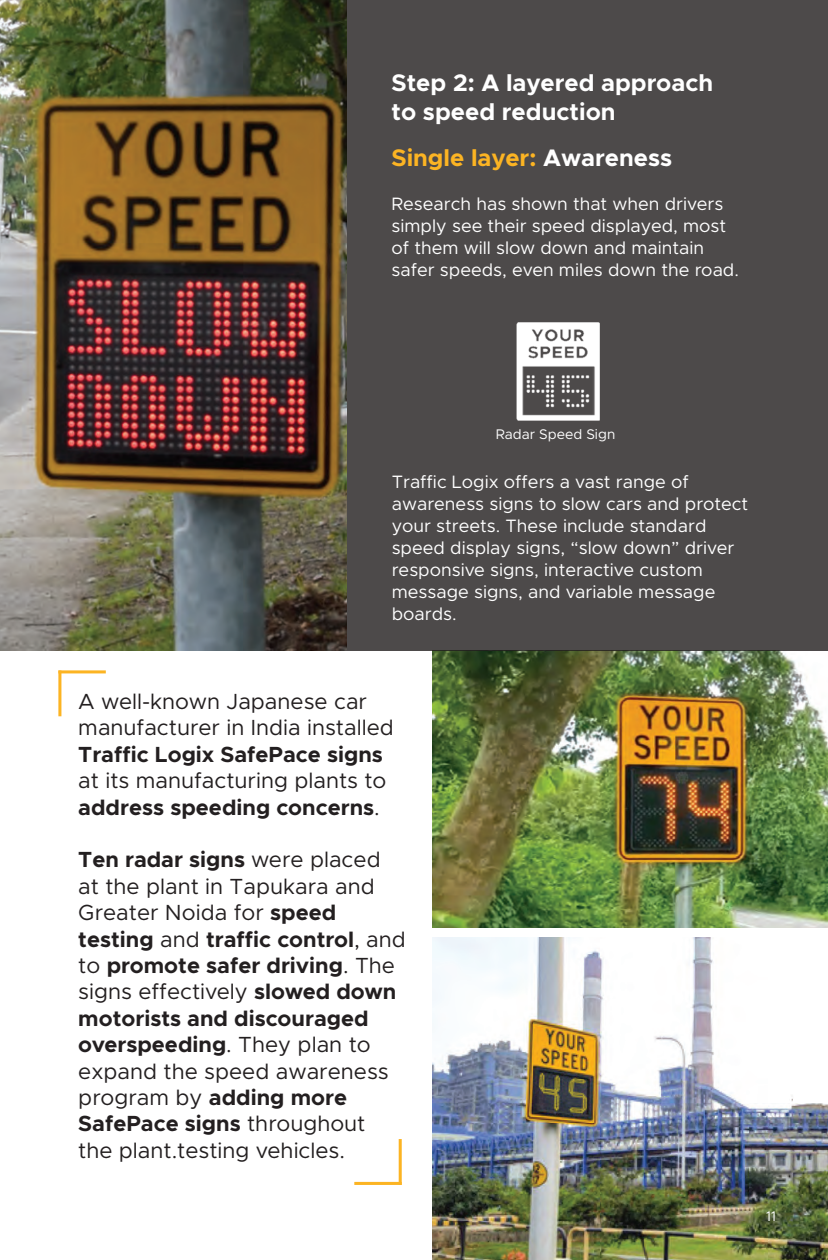
<style>
.page{position:relative;width:828px;height:1260px;background:#fff}
.page>*{position:absolute;margin:0;border:0;box-sizing:border-box;transform-origin:0 0}
.t1{font:700 24px/28.8px "Metropolis";color:#fff}
.t2{font:700 24px "Metropolis";color:#fcb423}
.t3{font:22px/26.4px "Metropolis";color:#231f20}
.t4{font:700 22px "Metropolis";color:#231f20}
.t5{font:18px/22px "Metropolis";color:#fff}
.t6{font:14px "Metropolis";color:#fff}
.s1{color:#fff}
.s2{font-weight:700}
</style>
<div class="page">
<img style="left:432px;top:650px;width:396px;height:278px">
<img style="left:432px;top:938px;width:396px;height:322px">
<div style="left:346px;top:0;width:482px;height:650px;background:#4d4a4a"></div>
<img style="left:516px;top:322px;width:83px;height:98px">
<img style="left:0;top:0;width:346px;height:650px">
<hr style="left:58px;top:671px;width:3px;height:45px;background:#fcb423">
<hr style="left:58px;top:670px;width:48px;height:3px;background:#fcb423">
<hr style="left:399px;top:1139px;width:3px;height:46px;background:#fcb423">
<hr style="left:354px;top:1182px;width:48px;height:3px;background:#fcb423">
<p class="t1" style="left:392px;top:69px;width:323px">Step 2: A layered approach to speed reduction</p>
<p class="t2" style="left:392px;top:143px;width:282px">Single layer: <span class="s1">Awareness</span></p>
<p class="t5" style="left:392px;top:193px;width:349px">Research has shown that when drivers simply see their speed displayed, most of them will slow down and maintain safer speeds, even miles down the road.</p>
<p class="t6" style="left:496px;top:426px;width:121px">Radar Speed Sign</p>
<p class="t5" style="left:392px;top:471px;width:358px">Traffic Logix offers a vast range of awareness signs to slow cars and protect your streets. These include standard speed display signs, “slow down” driver responsive signs, interactive custom message signs, and variable message boards.</p>
<p class="t3" style="left:78px;top:688px;width:317px">A well-known Japanese car manufacturer in India installed</p>
<p class="t4" style="left:78px;top:740px;width:306px">Traffic Logix SafePace signs</p>
<p class="t3" style="left:78px;top:768px;width:310px">at its manufacturing plants to <span class="s2">address speeding concerns</span>.</p>
<p class="t3" style="left:78px;top:847px;width:329px"><span class="s2">Ten radar signs</span> were placed at the plant in Tapukara and<br>Greater Noida for <span class="s2">speed testing</span> and <span class="s2">traffic control</span>, and to <span class="s2">promote safer driving</span>. The signs effectively <span class="s2">slowed down motorists and discouraged overspeeding</span>. They plan to expand the speed awareness program by <span class="s2">adding more<br>SafePace signs</span> throughout<br>the plant.testing vehicles.</p>
<p class="t6" style="left:766px;top:1208px;width:11px">11</p>
</div>
